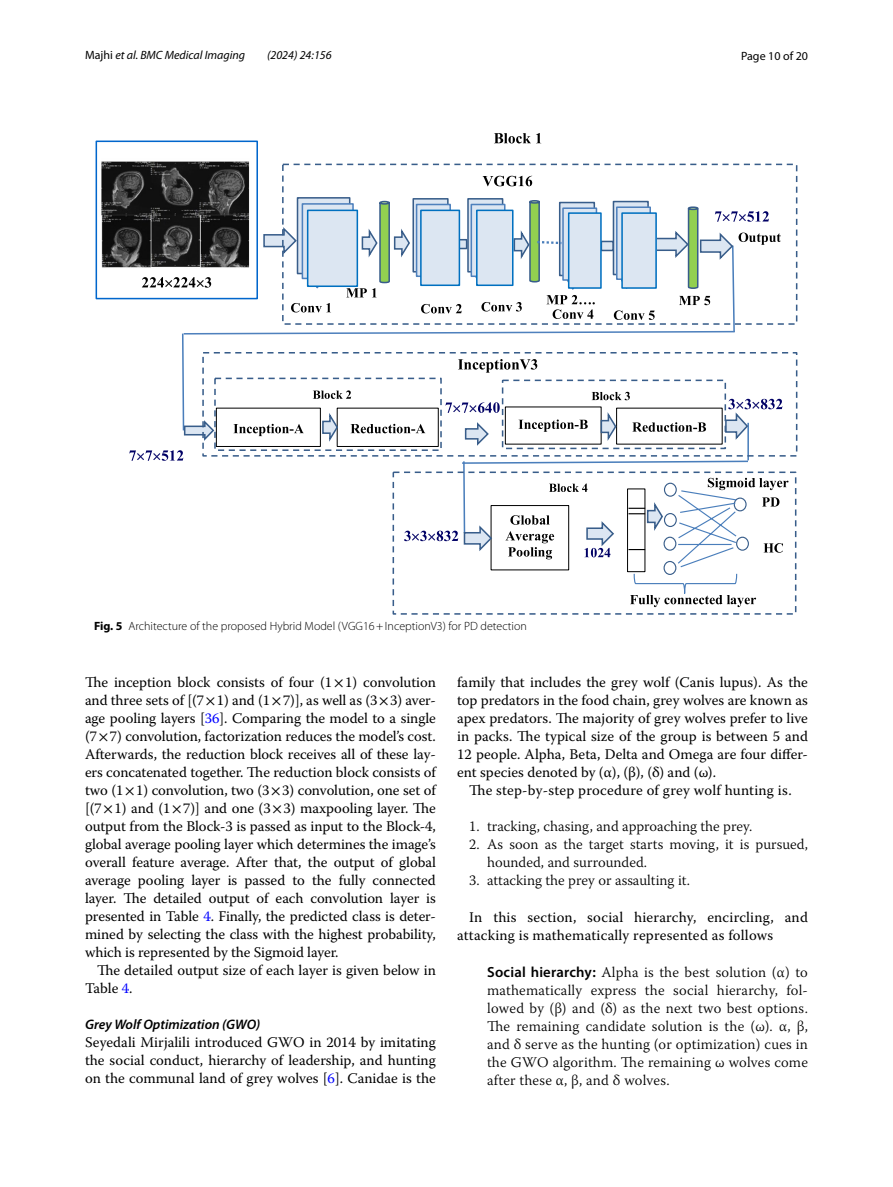
<style>
.page{position:relative;width:893px;height:1187px;background:#fff}
.page>*{position:absolute;margin:0;border:0;box-sizing:border-box;transform-origin:0 0}
.t1{font:14.7px/18px "Warnock Pro";letter-spacing:.005em;color:#000;text-align:justify}
.t2{font:300 14.7px/18px "Warnock Pro";color:#000}
.t3{font:italic 600 13.8px "Myriad Pro";color:#000}
.t4{font:300 12px "Myriad Pro";color:#000}
.t5{font:italic 12px "Myriad Pro";color:#000}
.t6{font:12px "Myriad Pro";color:#000}
.s1{font-style:normal}
.s2{font-weight:700}
.s3{font-family:"STIX"}
.s4{color:#00f}
.s5{font-family:"Myriad Pro";font-weight:600}
</style>
<div class="page">
<img style="left:101px;top:161px;width:149px;height:127px">
<div style="left:96px;top:140px;width:162px;height:159px;border:2px solid #06c"></div>
<svg style="left:142px;top:277px;width:69px;height:10px"></svg>
<div style="left:601px;top:241px;width:12px;height:9px;background:#dce6f2"></div>
<div style="left:601px;top:241px;width:13px;height:10px;border:2px solid #385d8a"></div>
<div style="left:491px;top:505px;width:78px;height:65px;border:1px solid #000"></div>
<svg style="left:510px;top:515px;width:39px;height:9px"></svg>
<svg style="left:505px;top:531px;width:49px;height:28px"></svg>
<svg style="left:584px;top:521px;width:30px;height:36px"></svg>
<svg style="left:404px;top:523px;width:89px;height:30px"></svg>
<div style="left:282px;top:164px;width:515px;height:161px;border:2px dashed #385d8a"></div>
<svg style="left:483px;top:176px;width:49px;height:10px"></svg>
<svg style="left:494px;top:133px;width:47px;height:10px"></svg>
<svg style="left:612px;top:200px;width:169px;height:120px"></svg>
<svg style="left:129px;top:330px;width:653px;height:134px"></svg>
<div style="left:627px;top:488px;width:18px;height:84px;border:1px solid #000"></div>
<svg style="left:628px;top:478px;width:160px;height:129px"></svg>
<div style="left:569px;top:213px;width:32px;height:75px;background:#dce6f2"></div>
<div style="left:568px;top:212px;width:34px;height:77px;border:2px solid #0070c0"></div>
<div style="left:622px;top:213px;width:34px;height:75px;background:#dce6f2"></div>
<div style="left:621px;top:212px;width:36px;height:77px;border:2px solid #0070c0"></div>
<div style="left:393px;top:471px;width:403px;height:143px;border:2px dashed #385d8a"></div>
<svg style="left:549px;top:483px;width:38px;height:9px"></svg>
<svg style="left:263px;top:196px;width:335px;height:123px"></svg>
<p class="t5" style="left:85px;top:48px;width:162px"><span class="s1">Majhi</span> et al. BMC Medical Imaging</p>
<p class="t5" style="left:267px;top:48px;width:66px">(2024) 24:156</p>
<p class="t6" style="left:741px;top:48px;width:68px">Page 10 of 20</p>
<p class="t4" style="left:94px;top:619px;width:434px"><span class="s2">Fig. 5</span> Architecture of the proposed Hybrid Model (VGG16+InceptionV3) for PD detection</p>
<p class="t1" style="left:85px;top:672px;width:352px">The inception block consists of four (1<span class="s3">×</span>1) convolution and three sets of [(7<span class="s3">×</span>1) and (1<span class="s3">×</span>7)], as well as (3<span class="s3">×</span>3) aver&shy;age pooling layers [<span class="s4">36</span>]. Comparing the model to a single (7<span class="s3">×</span>7) convolution, factorization reduces the model’s cost.<br>Afterwards, the reduction block receives all of these lay&shy;ers concatenated together. The reduction block consists of two (1<span class="s3">×</span>1) convolution, two (3<span class="s3">×</span>3) convolution, one set of [(7<span class="s3">×</span>1) and (1<span class="s3">×</span>7)] and one (3<span class="s3">×</span>3) maxpooling layer. The output from the Block-3 is passed as input to the Block-4, global average pooling layer which determines the image’s overall feature average. After that, the output of global average pooling layer is passed to the fully connected layer. The detailed output of each convolution layer is presented in Table <span class="s4">4</span>. Finally, the predicted class is deter&shy;mined by selecting the class with the highest probability, which is represented by the Sigmoid layer.</p>
<p class="t1" style="left:85px;top:960px;width:352px;text-indent:12px">The detailed output size of each layer is given below in<br>Table <span class="s4">4</span>.</p>
<p class="t3" style="left:85px;top:1015px;width:177px">Grey Wolf Optimization (GWO)</p>
<p class="t1" style="left:85px;top:1032px;width:352px">Seyedali Mirjalili introduced GWO in 2014 by imitating the social conduct, hierarchy of leadership, and hunting on the communal land of grey wolves [<span class="s4">6</span>]. Canidae is the</p>
<p class="t1" style="left:457px;top:672px;width:352px">family that includes the grey wolf (Canis lupus). As the top predators in the food chain, grey wolves are known as apex predators. The majority of grey wolves prefer to live in packs. The typical size of the group is between 5 and 12 people. Alpha, Beta, Delta and Omega are four differ&shy;ent species denoted by (α), (β), (δ) and (ω).</p>
<p class="t1" style="left:469px;top:780px;width:324px">The step-by-step procedure of grey wolf hunting is.</p>
<p class="t2" style="left:469px;top:817px;width:285px">1. tracking, chasing, and approaching the prey.</p>
<p class="t2" style="left:487px;top:835px;width:322px;text-indent:-18px">2. As soon as the target starts moving, it is pursued, hounded, and surrounded.</p>
<p class="t2" style="left:469px;top:871px;width:222px">3. attacking the prey or assaulting it.</p>
<p class="t1" style="left:457px;top:908px;width:352px;text-indent:12px">In this section, social hierarchy, encircling, and attacking is mathematically represented as follows</p>
<p class="t2" style="left:487px;top:962px;width:322px;text-align:justify"><span class="s5">Social hierarchy:</span> Alpha is the best solution (α) to mathematically express the social hierarchy, fol&shy;lowed by (β) and (δ) as the next two best options.<br>The remaining candidate solution is the (ω). α, β, and δ serve as the hunting (or optimization) cues in the GWO algorithm. The remaining ω wolves come after these α, β, and δ wolves.</p>
</div>
